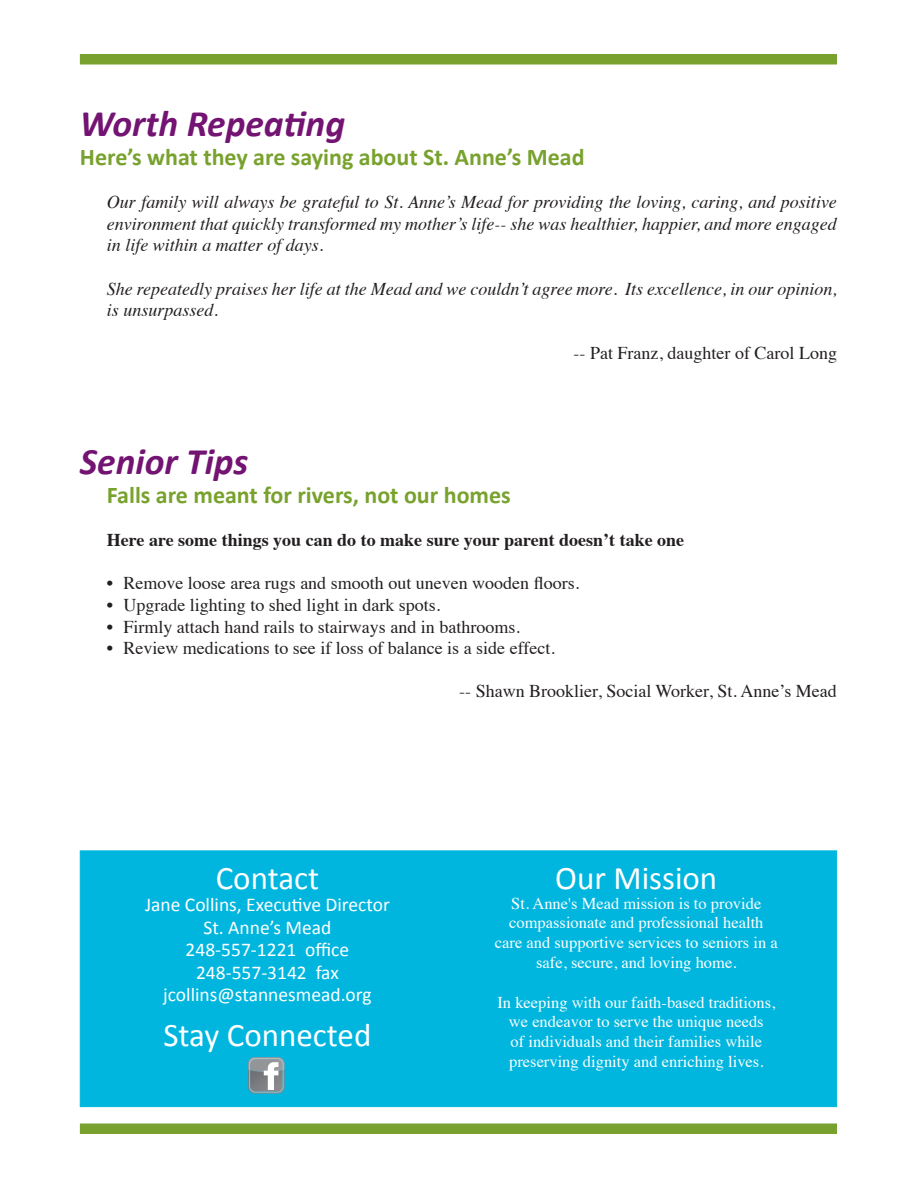
<style>
.page{position:relative;width:918px;height:1188px;background:#fff}
.page>*{position:absolute;margin:0;border:0;box-sizing:border-box;transform-origin:0 0}
.t1{font:italic 700 37.5px "Calibri";color:#731372}
.t2{font:33px "Calibri";color:#fff}
.t3{font:700 24px "Calibri";color:#78a22d}
.t4{font:19.5px "Calibri";color:#fff}
.t5{font:italic 18px/21.6px "Times";color:#231f20;text-align:justify}
.t6{font:18px "Times";color:#231f20}
.t7{font:700 18px "Times";color:#231f20}
.t8{font:16.5px/19.8px "Times";color:#fff;text-align:center}
.s1{font-style:normal}
</style>
<div class="page">
<div style="left:80px;top:850px;width:757px;height:257px;background:#00b6de;border:1px solid #00b6de"></div>
<div style="left:80px;top:54px;width:757px;height:10px;background:#78a22d"></div>
<div style="left:80px;top:1124px;width:757px;height:10px;background:#78a22d"></div>
<svg style="left:248px;top:1057px;width:37px;height:37px"></svg>
<p class="t1" style="left:80px;top:100px;width:267px">Worth Repeating</p>
<p class="t3" style="left:80px;top:142px;width:506px">Here’s what they are saying about St. Anne’s Mead</p>
<p class="t5" style="left:107px;top:190px;width:732px">Our family will always be grateful to St. Anne’s Mead for providing the loving, caring, and positive environment that quickly transformed my mother’s life-- she was healthier, happier, and more engaged in life within a matter of days.</p>
<p class="t5" style="left:107px;top:277px;width:732px">She repeatedly praises her life at the Mead and we couldn’t agree more. Its excellence, in our opinion, is unsurpassed<span class="s1">.</span></p>
<p class="t6" style="left:574px;top:336px;width:265px">-- Pat Franz, daughter of Carol Long</p>
<p class="t1" style="left:80px;top:438px;width:170px">Senior Tips</p>
<p class="t3" style="left:107px;top:480px;width:405px">Falls are meant for rivers, not our homes</p>
<p class="t7" style="left:107px;top:523px;width:579px">Here are some things you can do to make sure your parent doesn’t take one</p>
<p class="t6" style="left:107px;top:566px;width:474px">• Remove loose area rugs and smooth out uneven wooden floors.</p>
<p class="t6" style="left:107px;top:588px;width:335px">• Upgrade lighting to shed light in dark spots.</p>
<p class="t6" style="left:107px;top:610px;width:414px">• Firmly attach hand rails to stairways and in bathrooms.</p>
<p class="t6" style="left:107px;top:631px;width:450px">• Review medications to see if loss of balance is a side effect.</p>
<p class="t6" style="left:459px;top:674px;width:379px">-- Shawn Brooklier, Social Worker, St. Anne’s Mead</p>
<p class="t2" style="left:216px;top:857px;width:105px">Contact</p>
<p class="t4" style="left:145px;top:893px;width:246px">Jane Collins, Executive Director</p>
<p class="t4" style="left:203px;top:915px;width:129px">St. Anne’s Mead</p>
<p class="t4" style="left:186px;top:938px;width:165px">248-557-1221 office</p>
<p class="t4" style="left:196px;top:960px;width:144px">248-557-3142 fax</p>
<p class="t4" style="left:163px;top:983px;width:210px">jcollins@stannesmead.org</p>
<p class="t2" style="left:163px;top:1015px;width:209px">Stay Connected</p>
<p class="t2" style="left:555px;top:857px;width:163px">Our Mission</p>
<p class="t8" style="left:495px;top:892px;width:284px">St. Anne's Mead mission is to provide compassionate and professional health care and supportive services to seniors in a safe, secure, and loving home.</p>
<p class="t8" style="left:498px;top:991px;width:279px">In keeping with our faith-based traditions, we endeavor to serve the unique needs<br>of individuals and their families while preserving dignity and enriching lives.</p>
</div>
